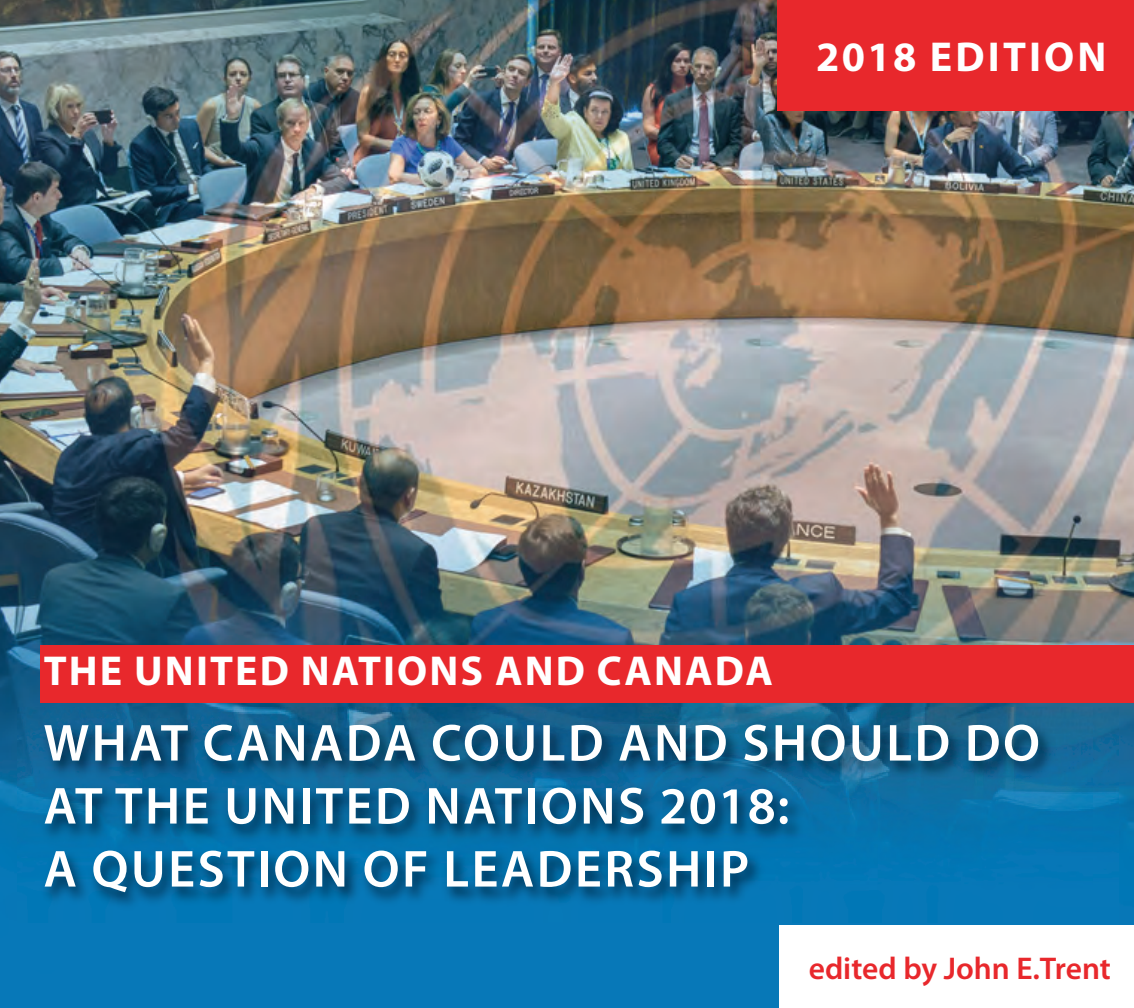
<style>
.page{position:relative;width:1134px;height:1008px;background:#fff}
.page>*{position:absolute;margin:0;border:0;box-sizing:border-box;transform-origin:0 0}
.t1{font:600 52.5px/63px "Myriad Pro";letter-spacing:.045em;color:#fff}
.t2{font:700 42px "Myriad Pro";letter-spacing:.05em;color:#fff}
.t3{font:700 42px "Myriad Pro";letter-spacing:.075em;color:#fff}
.t4{font:600 31.5px "Myriad Pro";color:#e8282c}
</style>
<div class="page">
<img style="left:0;top:0;width:1134px;height:1008px">
<div style="left:777px;top:0;width:357px;height:110px;background:#e8282c"></div>
<img style="left:18px;top:707px;width:1100px;height:263px">
<div style="left:779px;top:925px;width:355px;height:83px;background:#fff"></div>
<div style="left:40px;top:646px;width:1094px;height:57px;background:#e8282c"></div>
<p class="t3" style="left:816px;top:41px;width:292px">2018 EDITION</p>
<p class="t2" style="left:44px;top:655px;width:731px">THE UNITED NATIONS AND CANADA</p>
<p class="t1" style="left:44px;top:716px;width:998px">WHAT CANADA COULD AND SHOULD DO<br>AT THE UNITED NATIONS 2018:<br>A QUESTION OF LEADERSHIP</p>
<p class="t4" style="left:809px;top:957px;width:304px">edited by John E.Trent</p>
</div>
